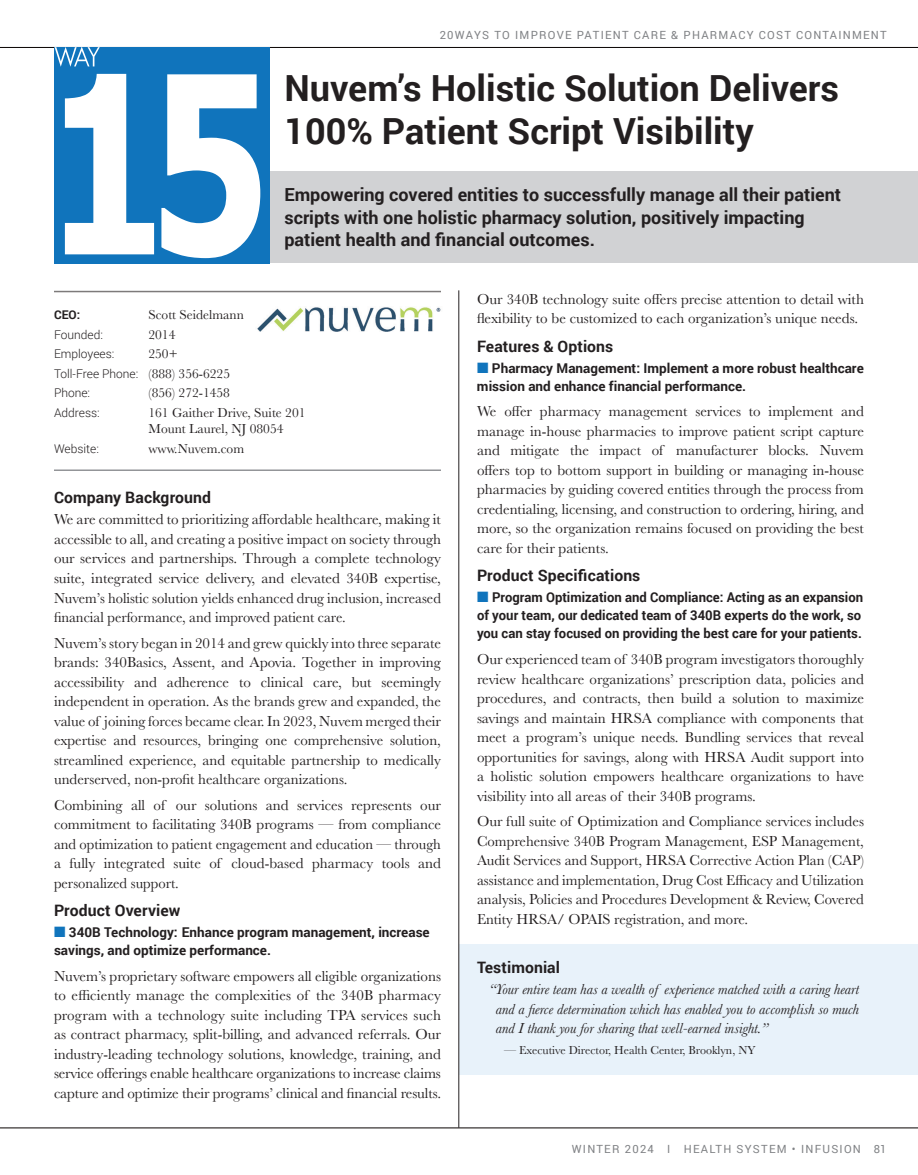
<style>
.page{position:relative;width:918px;height:1175px;background:#fff}
.page>*{position:absolute;margin:0;border:0;box-sizing:border-box;transform-origin:0 0}
.t1{font:700 36px/43.5px "Roboto";color:#231f20}
.t2{font:700 18px/22.5px "Roboto";color:#231f20}
.t3{font:700 15.75px "Roboto";letter-spacing:.005em;color:#231f20}
.t4{font:15px/19.5px "Baskerville";color:#231f20;text-align:justify}
.t5{font:italic 15px/19.5px "Baskerville";color:#231f20;text-align:justify}
.t6{font:700 13.5px/18px "Roboto";color:#231f20}
.t7{font:13.5px/16.5px "Baskerville";color:#231f20}
.t8{font:300 12px/19.5px "Roboto";color:#231f20}
.t9{font:12px "Baskerville";color:#231f20}
.t10{font:700 12px "Roboto";color:#231f20}
.t11{font:11.25px "Roboto";letter-spacing:.11em;color:#808285}
.s1{font-family:"Baskerville";font-weight:400;font-size:13.5px}
.s2{color:#1074bc}
</style>
<div class="page">
<hr style="left:0;top:47px;width:918px;height:1px;background:#080302">
<hr style="left:54px;top:291px;width:387px;height:1px;background:#7d7a7a">
<div style="left:55px;top:171px;width:863px;height:92px;background:#d1d2d4"></div>
<div style="left:459px;top:944px;width:459px;height:130px;background:#e8f2fa"></div>
<hr style="left:54px;top:469px;width:387px;height:2px;background:#939598">
<img style="left:257px;top:307px;width:184px;height:24px">
<div style="left:54px;top:47px;width:216px;height:216px;background:#1074bc"></div>
<svg style="left:65px;top:74px;width:89px;height:180px"></svg>
<svg style="left:161px;top:74px;width:99px;height:184px"></svg>
<svg style="left:55px;top:47px;width:45px;height:20px"></svg>
<hr style="left:0;top:1127px;width:918px;height:1px;background:#080302">
<hr style="left:459px;top:290px;width:1px;height:837px;background:#231f20">
<p class="t11" style="left:440px;top:27px;width:448px">20WAYS TO IMPROVE PATIENT CARE &amp; PHARMACY COST CONTAINMENT</p>
<h1 class="t1" style="left:284px;top:65px;width:556px">Nuvem’s Holistic Solution Delivers<br>100% Patient Script Visibility</h1>
<p class="t2" style="left:284px;top:183px;width:558px">Empowering covered entities to successfully manage all their patient scripts with one holistic pharmacy solution, positively impacting patient health and financial outcomes.</p>
<p class="t10" style="left:54px;top:306px;width:28px">CEO:</p>
<p class="t7" style="left:149px;top:307px;width:97px">Scott Seidelmann</p>
<p class="t8" style="left:54px;top:324px;width:50px">Founded:</p>
<p class="t7" style="left:148px;top:326px;width:28px">2014</p>
<p class="t8" style="left:54px;top:344px;width:62px">Employees:</p>
<p class="t7" style="left:148px;top:346px;width:31px">250+</p>
<p class="t8" style="left:54px;top:363px;width:178px">Toll-Free Phone: <span class="s1">(888) 356-6225<br></span>Phone:</p>
<p class="t7" style="left:148px;top:385px;width:83px">(856) 272-1458</p>
<p class="t8" style="left:54px;top:402px;width:47px">Address:</p>
<p class="t7" style="left:148px;top:404px;width:159px">161 Gaither Drive, Suite 201<br>Mount Laurel, NJ 08054</p>
<p class="t8" style="left:54px;top:438px;width:46px">Website:</p>
<p class="t7" style="left:149px;top:440px;width:97px">www.Nuvem.com</p>
<p class="t3" style="left:54px;top:487px;width:159px">Company Background</p>
<p class="t4" style="left:54px;top:510px;width:389px">We are committed to prioritizing affordable healthcare, making it accessible to all, and creating a positive impact on society through our services and partnerships. Through a complete technology suite, integrated service delivery, and elevated 340B expertise, Nuvem’s holistic solution yields enhanced drug inclusion, increased financial performance, and improved patient care.</p>
<p class="t4" style="left:54px;top:633px;width:389px">Nuvem’s story began in 2014 and grew quickly into three separate brands: 340Basics, Assent, and Apovia. Together in improving accessibility and adherence to clinical care, but seemingly independent in operation. As the brands grew and expanded, the value of joining forces became clear. In 2023, Nuvem merged their expertise and resources, bringing one comprehensive solution, streamlined experience, and equitable partnership to medically underserved, non-profit healthcare organizations.</p>
<p class="t4" style="left:54px;top:795px;width:389px">Combining all of our solutions and services represents our commitment to facilitating 340B programs — from compliance and optimization to patient engagement and education — through a fully integrated suite of cloud-based pharmacy tools and personalized support.</p>
<p class="t3" style="left:54px;top:899px;width:128px">Product Overview</p>
<p class="t6" style="left:54px;top:922px;width:377px"><span class="s2">■</span> 340B Technology: Enhance program management, increase savings, and optimize performance.</p>
<p class="t4" style="left:54px;top:966px;width:389px">Nuvem’s proprietary software empowers all eligible organizations to efficiently manage the complexities of the 340B pharmacy program with a technology suite including TPA services such as contract pharmacy, split-billing, and advanced referrals. Our industry-leading technology solutions, knowledge, training, and service offerings enable healthcare organizations to increase claims capture and optimize their programs’ clinical and financial results.</p>
<p class="t4" style="left:477px;top:289px;width:388px">Our 340B technology suite offers precise attention to detail with flexibility to be customized to each organization’s unique needs.</p>
<p class="t3" style="left:477px;top:335px;width:138px">Features &amp; Options</p>
<p class="t6" style="left:477px;top:358px;width:388px"><span class="s2">■</span> Pharmacy Management: Implement a more robust healthcare mission and enhance financial performance.</p>
<p class="t4" style="left:477px;top:402px;width:389px">We offer pharmacy management services to implement and manage in-house pharmacies to improve patient script capture and mitigate the impact of manufacturer blocks. Nuvem offers top to bottom support in building or managing in-house pharmacies by guiding covered entities through the process from credentialing, licensing, and construction to ordering, hiring, and more, so the organization remains focused on providing the best care for their patients.</p>
<p class="t3" style="left:477px;top:565px;width:165px">Product Specifications</p>
<p class="t6" style="left:477px;top:588px;width:388px"><span class="s2">■</span> Program Optimization and Compliance: Acting as an expansion of your team, our dedicated team of 340B experts do the work, so you can stay focused on providing the best care for your patients.</p>
<p class="t4" style="left:477px;top:649px;width:389px">Our experienced team of 340B program investigators thoroughly review healthcare organizations’ prescription data, policies and procedures, and contracts, then build a solution to maximize savings and maintain HRSA compliance with components that meet a program’s unique needs. Bundling services that reveal opportunities for savings, along with HRSA Audit support into a holistic solution empowers healthcare organizations to have visibility into all areas of their 340B programs.</p>
<p class="t4" style="left:477px;top:811px;width:389px">Our full suite of Optimization and Compliance services includes Comprehensive 340B Program Management, ESP Management, Audit Services and Support, HRSA Corrective Action Plan (CAP) assistance and implementation, Drug Cost Efficacy and Utilization analysis, Policies and Procedures Development &amp; Review, Covered Entity HRSA/ OPAIS registration, and more.</p>
<p class="t3" style="left:477px;top:956px;width:85px">Testimonial</p>
<p class="t5" style="left:496px;top:979px;width:365px;text-indent:-7px">“Your entire team has a wealth of experience matched with a caring heart and a fierce determination which has enabled you to accomplish so much and I thank you for sharing that well-earned insight.”</p>
<p class="t9" style="left:504px;top:1042px;width:253px">— Executive Director, Health Center, Brooklyn, NY</p>
<p class="t11" style="left:572px;top:1141px;width:291px">WINTER 2024 I HEALTH SYSTEM • INFUSION</p>
<p class="t11" style="left:874px;top:1141px;width:14px">81</p>
</div>
